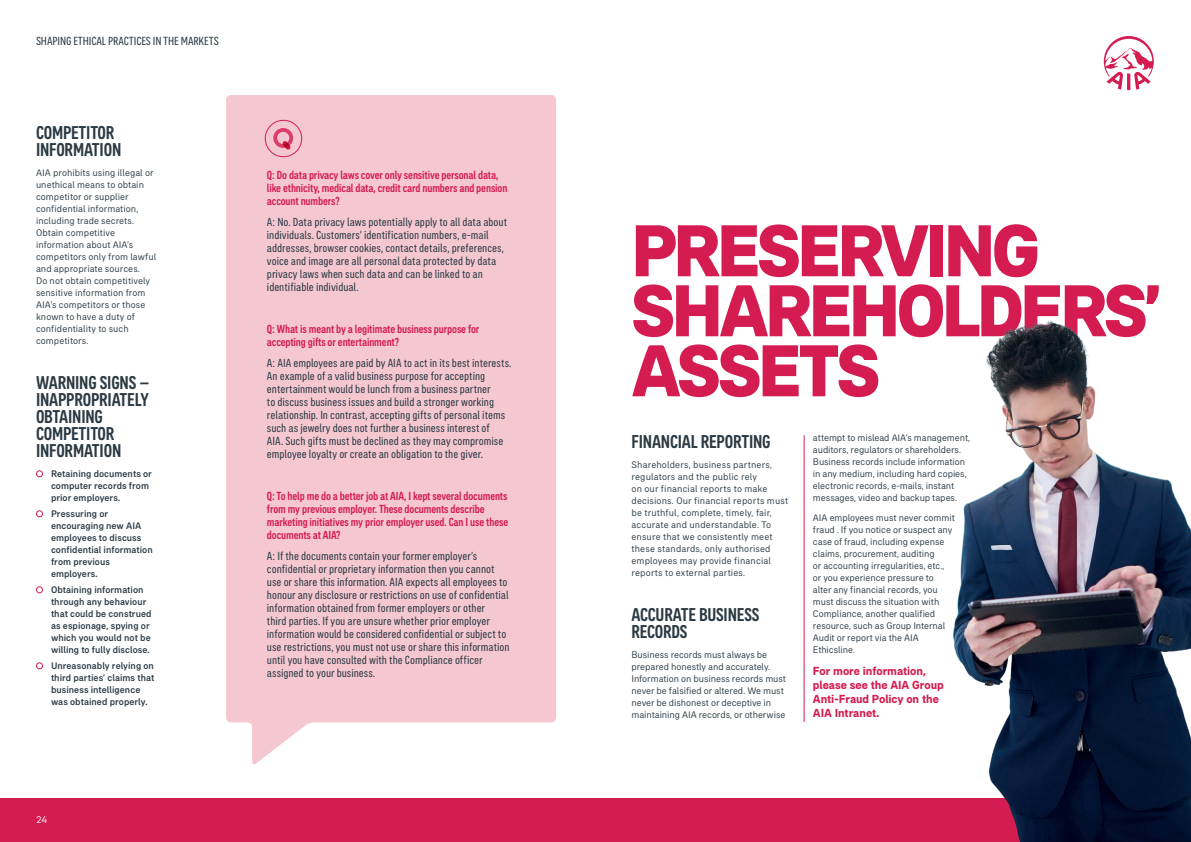
<style>
.page{position:relative;width:1191px;height:842px;background:#fff}
.page>*{position:absolute;margin:0;border:0;box-sizing:border-box;transform-origin:0 0}
.t1{font:800 75px/60px "AIA Everest";letter-spacing:-.045em;color:#d51c50}
.t2{font:500 condensed 19px/17px "AIA Everest";letter-spacing:-.01em;color:#2b3a44}
.t3{font:condensed 12px/13px "AIA Everest";color:#2b3a44}
.t4{font:500 condensed 12px/13px "AIA Everest";letter-spacing:-.01em;color:#d51c50}
.t5{font:700 12px/14px "AIA Everest";letter-spacing:-.005em;color:#d51c50}
.t6{font:10px "AIA Everest";color:#fff}
.t7{font:9.8px/12px "AIA Everest";color:#2b3a44}
.t8{font:500 9.8px/12px "AIA Everest";letter-spacing:.005em;color:#2b3a44}
</style>
<div class="page">
<div style="left:0;top:798px;width:1191px;height:43px;background:#d51c50"></div>
<svg style="left:1103px;top:36px;width:50px;height:54px"></svg>
<div style="left:226px;top:95px;width:330px;height:670px;background:#f5c8d1"></div>
<div style="left:36px;top:470px;width:7px;height:7px;border:1px solid #d51c50;border-radius:50%"></div>
<div style="left:36px;top:510px;width:7px;height:7px;border:1px solid #d51c50;border-radius:50%"></div>
<div style="left:36px;top:586px;width:7px;height:7px;border:1px solid #d51c50;border-radius:50%"></div>
<div style="left:36px;top:662px;width:7px;height:7px;border:1px solid #d51c50;border-radius:50%"></div>
<img style="left:953px;top:320px;width:238px;height:521px">
<hr style="left:804px;top:435px;width:1px;height:287px;background:#d51c50">
<div style="left:265px;top:120px;width:37px;height:37px;border:1px solid #d51c50;border-radius:50%"></div>
<div style="left:273px;top:128px;width:20px;height:20px;border:4px solid #d51c50;border-radius:50%"></div>
<svg style="left:282px;top:141px;width:9px;height:9px"></svg>
<p class="t3" style="left:36px;top:34px;width:184px">SHAPING ETHICAL PRACTICES IN THE MARKETS</p>
<h2 class="t2" style="left:36px;top:124px;width:87px">COMPETITOR<br>INFORMATION</h2>
<p class="t7" style="left:36px;top:167px;width:122px">AIA prohibits using illegal or unethical means to obtain competitor or supplier confidential information, including trade secrets.<br>Obtain competitive information about AIA’s competitors only from lawful and appropriate sources.<br>Do not obtain competitively sensitive information from<br>AIA’s competitors or those known to have a duty of confidentiality to such competitors.</p>
<h2 class="t2" style="left:36px;top:374px;width:115px">WARNING SIGNS –<br>INAPPROPRIATELY<br>OBTAINING<br>COMPETITOR<br>INFORMATION</h2>
<p class="t8" style="left:51px;top:468px;width:102px">Retaining documents or computer records from prior employers.</p>
<p class="t8" style="left:51px;top:508px;width:103px">Pressuring or encouraging new AIA employees to discuss confidential information from previous employers.</p>
<p class="t8" style="left:51px;top:584px;width:102px">Obtaining information through any behaviour that could be construed as espionage, spying or which you would not be willing to fully disclose.</p>
<p class="t8" style="left:51px;top:660px;width:105px">Unreasonably relying on third parties’ claims that business intelligence was obtained properly.</p>
<p class="t6" style="left:36px;top:813px;width:13px">24</p>
<p class="t4" style="left:267px;top:168px;width:242px">Q: Do data privacy laws cover only sensitive personal data, like ethnicity, medical data, credit card numbers and pension account numbers?</p>
<p class="t3" style="left:267px;top:215px;width:242px">A: No. Data privacy laws potentially apply to all data about individuals. Customers’ identification numbers, e-mail addresses, browser cookies, contact details, preferences, voice and image are all personal data protected by data privacy laws when such data and can be linked to an identifiable individual.</p>
<p class="t4" style="left:267px;top:322px;width:214px">Q: What is meant by a legitimate business purpose for accepting gifts or entertainment?</p>
<p class="t3" style="left:267px;top:356px;width:246px">A: AIA employees are paid by AIA to act in its best interests.<br>An example of a valid business purpose for accepting entertainment would be lunch from a business partner<br>to discuss business issues and build a stronger working relationship. In contrast, accepting gifts of personal items such as jewelry does not further a business interest of<br>AIA. Such gifts must be declined as they may compromise employee loyalty or create an obligation to the giver.</p>
<p class="t4" style="left:267px;top:489px;width:243px">Q: To help me do a better job at AIA, I kept several documents from my previous employer. These documents describe marketing initiatives my prior employer used. Can I use these documents at AIA?</p>
<p class="t3" style="left:267px;top:549px;width:244px">A: If the documents contain your former employer’s confidential or proprietary information then you cannot use or share this information. AIA expects all employees to honour any disclosure or restrictions on use of confidential information obtained from former employers or other<br>third parties. If you are unsure whether prior employer information would be considered confidential or subject to use restrictions, you must not use or share this information until you have consulted with the Compliance officer assigned to your business.</p>
<h1 class="t1" style="left:631px;top:219px;width:530px">PRESERVING<br>SHAREHOLDERS’<br>ASSETS</h1>
<h2 class="t2" style="left:631px;top:433px;width:141px">FINANCIAL REPORTING</h2>
<p class="t7" style="left:631px;top:459px;width:158px">Shareholders, business partners, regulators and the public rely<br>on our financial reports to make decisions. Our financial reports must be truthful, complete, timely, fair, accurate and understandable. To ensure that we consistently meet these standards, only authorised employees may provide financial reports to external parties.</p>
<h2 class="t2" style="left:631px;top:606px;width:129px">ACCURATE BUSINESS<br>RECORDS</h2>
<p class="t7" style="left:631px;top:649px;width:156px">Business records must always be prepared honestly and accurately.<br>Information on business records must never be falsified or altered. We must never be dishonest or deceptive in maintaining AIA records, or otherwise</p>
<p class="t7" style="left:813px;top:432px;width:159px">attempt to mislead AIA’s management, auditors, regulators or shareholders.<br>Business records include information in any medium, including hard copies, electronic records, e-mails, instant messages, video and backup tapes.</p>
<p class="t7" style="left:813px;top:512px;width:143px">AIA employees must never commit fraud . If you notice or suspect any case of fraud, including expense claims, procurement, auditing<br>or accounting irregularities, etc., or you experience pressure to alter any financial records, you must discuss the situation with<br>Compliance, another qualified resource, such as Group Internal<br>Audit or report via the AIA<br>Ethicsline.</p>
<p class="t5" style="left:813px;top:664px;width:132px">For more information, please see the AIA Group<br>Anti-Fraud Policy on the<br>AIA Intranet.</p>
</div>
